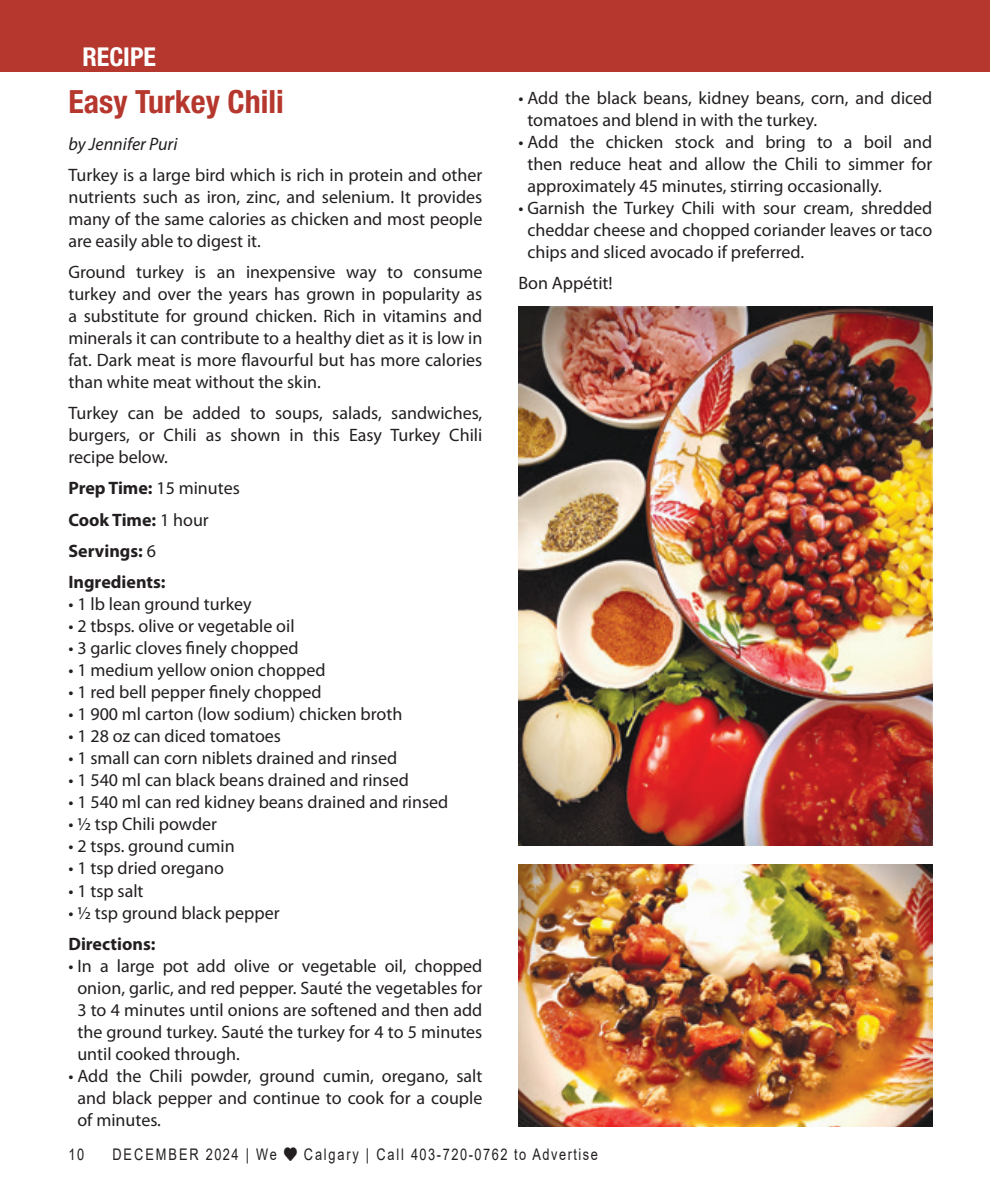
<style>
.page{position:relative;width:990px;height:1188px;background:#fff}
.page>*{position:absolute;margin:0;border:0;box-sizing:border-box;transform-origin:0 0}
.In_Around_title{font:700 condensed 32px "Helvetica Neue LT Std";color:#b5372d}
.t1{font:700 condensed 26px "Helvetica Neue LT Std";color:#fff}
.Body_text{font:18px/22px "Myriad Pro";color:#231f20;text-align:justify}
.Body_text-2{font:700 18px "Myriad Pro";color:#231f20}
.Body_text-3{font:italic 18px "Myriad Pro";color:#231f20}
.t2{font:16px "Arial";letter-spacing:.12em;color:#231f20;scale:.8 1}
.s1{font-weight:400}
</style>
<div class="page">
<div style="left:0;top:0;width:990px;height:72px;background:#b5372d"></div>
<img style="left:518px;top:307px;width:414px;height:539px">
<img style="left:518px;top:864px;width:414px;height:262px">
<p class="t1" style="left:82px;top:41px;width:75px">RECIPE</p>
<p class="In_Around_title" style="left:68px;top:82px;width:217px">Easy Turkey Chili</p>
<p class="Body_text-3" style="left:68px;top:132px;width:111px">by Jennifer Puri</p>
<p class="Body_text" style="left:68px;top:163px;width:416px">Turkey is a large bird which is rich in protein and other nutrients such as iron, zinc, and selenium. It provides many of the same calories as chicken and most people are easily able to digest it.</p>
<p class="Body_text" style="left:68px;top:261px;width:416px">Ground turkey is an inexpensive way to consume turkey and over the years has grown in popularity as a substitute for ground chicken. Rich in vitamins and minerals it can contribute to a healthy diet as it is low in fat. Dark meat is more flavourful but has more calories than white meat without the skin.</p>
<p class="Body_text" style="left:68px;top:402px;width:415px">Turkey can be added to soups, salads, sandwiches, burgers, or Chili as shown in this Easy Turkey Chili recipe below.</p>
<p class="Body_text-2" style="left:68px;top:477px;width:173px">Prep Time: <span class="s1">15 minutes</span></p>
<p class="Body_text-2" style="left:68px;top:508px;width:142px">Cook Time: <span class="s1">1 hour</span></p>
<p class="Body_text-2" style="left:68px;top:539px;width:89px">Servings: <span class="s1">6</span></p>
<p class="Body_text-2" style="left:68px;top:570px;width:99px">Ingredients:</p>
<p class="Body_text" style="left:68px;top:592px;width:185px">• 1 lb lean ground turkey</p>
<p class="Body_text" style="left:68px;top:614px;width:228px">• 2 tbsps. olive or vegetable oil</p>
<p class="Body_text" style="left:68px;top:637px;width:232px">• 3 garlic cloves finely chopped</p>
<p class="Body_text" style="left:68px;top:659px;width:259px">• 1 medium yellow onion chopped</p>
<p class="Body_text" style="left:68px;top:681px;width:255px">• 1 red bell pepper finely chopped</p>
<p class="Body_text" style="left:68px;top:703px;width:336px">• 1 900 ml carton (low sodium) chicken broth</p>
<p class="Body_text" style="left:68px;top:725px;width:214px">• 1 28 oz can diced tomatoes</p>
<p class="Body_text" style="left:68px;top:747px;width:330px">• 1 small can corn niblets drained and rinsed</p>
<p class="Body_text" style="left:68px;top:769px;width:342px">• 1 540 ml can black beans drained and rinsed</p>
<p class="Body_text" style="left:68px;top:791px;width:382px">• 1 540 ml can red kidney beans drained and rinsed</p>
<p class="Body_text" style="left:68px;top:813px;width:150px">• ½ tsp Chili powder</p>
<p class="Body_text" style="left:68px;top:835px;width:168px">• 2 tsps. ground cumin</p>
<p class="Body_text" style="left:68px;top:857px;width:157px">• 1 tsp dried oregano</p>
<p class="Body_text" style="left:68px;top:879px;width:77px">• 1 tsp salt</p>
<p class="Body_text" style="left:68px;top:901px;width:213px">• ½ tsp ground black pepper</p>
<p class="Body_text-2" style="left:68px;top:932px;width:89px">Directions:</p>
<p class="Body_text" style="left:77px;top:954px;width:407px;text-indent:-9px">• In a large pot add olive or vegetable oil, chopped onion, garlic, and red pepper. Sauté the vegetables for 3 to 4 minutes until onions are softened and then add the ground turkey. Sauté the turkey for 4 to 5 minutes until cooked through.</p>
<p class="Body_text" style="left:77px;top:1065px;width:407px;text-indent:-9px">• Add the Chili powder, ground cumin, oregano, salt and black pepper and continue to cook for a couple of minutes.</p>
<p class="Body_text" style="left:527px;top:86px;width:407px;text-indent:-9px">• Add the black beans, kidney beans, corn, and diced tomatoes and blend in with the turkey.</p>
<p class="Body_text" style="left:527px;top:130px;width:407px;text-indent:-9px">• Add the chicken stock and bring to a boil and then reduce heat and allow the Chili to simmer for approximately 45 minutes, stirring occasionally.</p>
<p class="Body_text" style="left:527px;top:196px;width:407px;text-indent:-9px">• Garnish the Turkey Chili with sour cream, shredded cheddar cheese and chopped coriander leaves or taco chips and sliced avocado if preferred.</p>
<p class="Body_text" style="left:518px;top:271px;width:96px">Bon Appétit!</p>
<p class="t2" style="left:68px;top:1144px;width:21px">10</p>
<p class="t2" style="left:112px;top:1144px;width:608px">DECEMBER 2024 | We ♥ Calgary | Call 403-720-0762 to Advertise</p>
</div>
